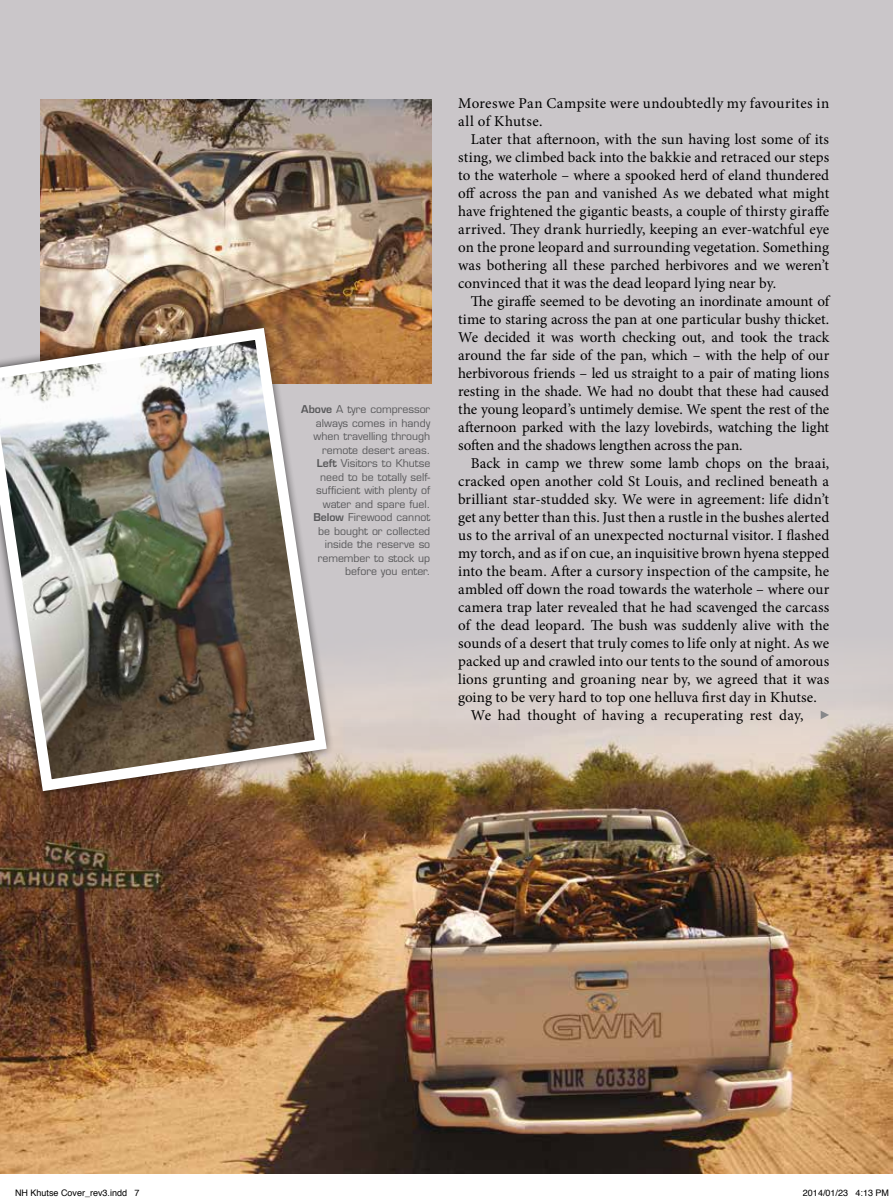
<style>
.page{position:relative;width:893px;height:1201px;background:#fff}
.page>*{position:absolute;margin:0;border:0;box-sizing:border-box;transform-origin:0 0}
.t1{font:15px/18px "Minion Pro";letter-spacing:.005em;color:#000;text-align:justify}
.t2{font:10.5px/13.5px "Eurostile LT Std";color:#58585a;text-align:right}
.t3{font:9px "Helvetica";color:#000}
.s1{font-weight:600}
</style>
<div class="page">
<div style="left:0;top:0;width:893px;height:1159px;background:#cac6c9"></div>
<img style="left:0;top:672px;width:893px;height:502px">
<img style="left:40px;top:100px;width:391px;height:283px">
<svg style="left:0;top:317px;width:338px;height:485px"></svg>
<img style="left:0;top:322px;width:333px;height:475px">
<svg style="left:821px;top:710px;width:8px;height:9px"></svg>
<p class="t2" style="left:301px;top:402px;width:131px"><span class="s1">Above</span> A tyre compressor always comes in handy when travelling through remote desert areas.<br><span class="s1">Left</span> Visitors to Khutse need to be totally self&shy;sufficient with plenty of water and spare fuel.<br><span class="s1">Below</span> Firewood cannot be bought or collected inside the reserve so remember to stock up before you enter.</p>
<p class="t1" style="left:458px;top:94px;width:372px">Moreswe Pan Campsite were undoubtedly my favourites in all of Khutse.</p>
<p class="t1" style="left:458px;top:130px;width:373px;text-indent:13px">Later that afternoon, with the sun having lost some of its sting, we climbed back into the bakkie and retraced our steps to the waterhole – where a spooked herd of eland thundered off across the pan and vanished As we debated what might have frightened the gigantic beasts, a couple of thirsty giraffe arrived. They drank hurriedly, keeping an ever-watchful eye on the prone leopard and surrounding vegetation. Something was bothering all these parched herbivores and we weren’t convinced that it was the dead leopard lying near by.</p>
<p class="t1" style="left:458px;top:292px;width:373px;text-indent:13px">The giraffe seemed to be devoting an inordinate amount of time to staring across the pan at one particular bushy thicket.<br>We decided it was worth checking out, and took the track around the far side of the pan, which – with the help of our herbivorous friends – led us straight to a pair of mating lions resting in the shade. We had no doubt that these had caused the young leopard’s untimely demise. We spent the rest of the afternoon parked with the lazy lovebirds, watching the light soften and the shadows lengthen across the pan.</p>
<p class="t1" style="left:471px;top:454px;width:360px">Back in camp we threw some lamb chops on the braai,</p>
<p class="t1" style="left:458px;top:472px;width:372px">cracked open another cold St Louis, and reclined beneath a</p>
<p class="t1" style="left:458px;top:490px;width:372px">brilliant star-studded sky. We were in agreement: life didn’t</p>
<p class="t1" style="left:458px;top:508px;width:373px">get any better than this. Just then a rustle in the bushes alerted</p>
<p class="t1" style="left:458px;top:526px;width:373px">us to the arrival of an unexpected nocturnal visitor. I flashed</p>
<p class="t1" style="left:458px;top:544px;width:373px">my torch, and as if on cue, an inquisitive brown hyena stepped</p>
<p class="t1" style="left:458px;top:562px;width:372px">into the beam. After a cursory inspection of the campsite, he</p>
<p class="t1" style="left:458px;top:580px;width:373px">ambled off down the road towards the waterhole – where our</p>
<p class="t1" style="left:458px;top:598px;width:372px">camera trap later revealed that he had scavenged the carcass</p>
<p class="t1" style="left:458px;top:616px;width:373px">of the dead leopard. The bush was suddenly alive with the</p>
<p class="t1" style="left:458px;top:634px;width:372px">sounds of a desert that truly comes to life only at night. As we</p>
<p class="t1" style="left:458px;top:652px;width:372px">packed up and crawled into our tents to the sound of amorous</p>
<p class="t1" style="left:458px;top:670px;width:372px">lions grunting and groaning near by, we agreed that it was</p>
<p class="t1" style="left:458px;top:688px;width:360px">going to be very hard to top one helluva first day in Khutse.</p>
<p class="t1" style="left:471px;top:706px;width:334px">We had thought of having a recuperating rest day,</p>
<p class="t3" style="left:15px;top:1186px;width:126px">NH Khutse Cover_rev3.indd 7</p>
<p class="t3" style="left:803px;top:1186px;width:88px">2014/01/23 4:13 PM</p>
</div>
